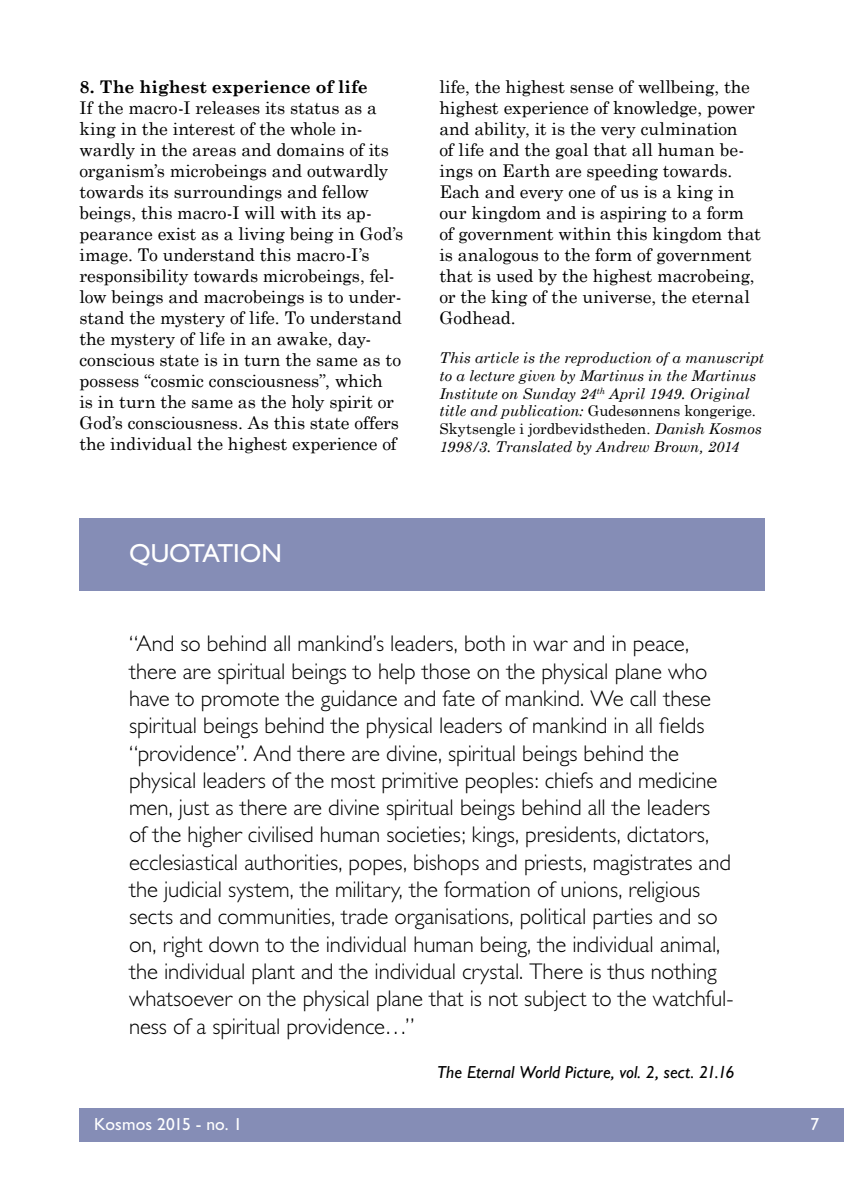
<style>
.page{position:relative;width:844px;height:1191px;background:#fff}
.page>*{position:absolute;margin:0;border:0;box-sizing:border-box;transform-origin:0 0}
.t1{font:26.25px "Gill Sans";color:#fff}
.t2{font:300 22.75px/27.3px "Gill Sans";letter-spacing:-.005em;color:#000}
.t3{font:17.5px/21px "Century Schoolbook";letter-spacing:-.005em;color:#000}
.t4{font:italic 17.5px "Gill Sans";letter-spacing:.01em;color:#000}
.t5{font:700 17.5px "Century Schoolbook";color:#000}
.t6{font:17.5px "Gill Sans";letter-spacing:.005em;color:#fff}
.t7{font:italic 14.88px/17.8px "Century Schoolbook";color:#000}
.s1{font-style:normal}
</style>
<div class="page">
<div style="left:79px;top:1107px;width:764px;height:34px;background:#858db6"></div>
<div style="left:79px;top:518px;width:685px;height:73px;background:#858db6"></div>
<p class="t5" style="left:79px;top:73px;width:290px">8. The highest experience of life</p>
<p class="t3" style="left:79px;top:96px;width:325px">If the macro-I releases its status as a king in the interest of the whole in&shy;wardly in the areas and domains of its organism’s microbeings and outwardly towards its surroundings and fellow beings, this macro-I will with its ap&shy;pearance exist as a living being in God’s image. To understand this macro-I’s responsibility towards microbeings, fel&shy;low beings and macrobeings is to under&shy;stand the mystery of life. To understand the mystery of life in an awake, day&shy;conscious state is in turn the same as to possess “cosmic consciousness”, which<br>is in turn the same as the holy spirit or God’s consciousness. As this state offers the individual the highest experience of</p>
<h1 class="t1" style="left:129px;top:537px;width:154px">QUOTATION</h1>
<p class="t3" style="left:439px;top:75px;width:323px">life, the highest sense of wellbeing, the highest experience of knowledge, power and ability, it is the very culmination<br>of life and the goal that all human be&shy;ings on Earth are speeding towards.<br>Each and every one of us is a king in our kingdom and is aspiring to a form of government within this kingdom that is analogous to the form of government that is used by the highest macrobeing, or the king of the universe, the eternal Godhead.</p>
<p class="t7" style="left:439px;top:348px;width:326px">This article is the reproduction of a manuscript to a lecture given by Martinus in the Martinus Institute on Sunday 24<sup>th</sup> April 1949. Original title and publication: <span class="s1">Gudesønnens kongerige.<br>Skytsengle i jordbevidstheden.</span> Danish Kosmos 1998/3. Translated by Andrew Brown, 2014</p>
<p class="t2" style="left:129px;top:630px;width:606px">“And so behind all mankind’s leaders, both in war and in peace, there are spiritual beings to help those on the physical plane who have to promote the guidance and fate of mankind. We call these spiritual beings behind the physical leaders of mankind in all fields “providence”. And there are divine, spiritual beings behind the physical leaders of the most primitive peoples: chiefs and medicine men, just as there are divine spiritual beings behind all the leaders<br>of the higher civilised human societies; kings, presidents, dictators, ecclesiastical authorities, popes, bishops and priests, magistrates and the judicial system, the military, the formation of unions, religious sects and communities, trade organisations, political parties and so on, right down to the individual human being, the individual animal, the individual plant and the individual crystal. There is thus nothing whatsoever on the physical plane that is not subject to the watchful&shy;ness of a spiritual providence…”</p>
<p class="t4" style="left:437px;top:1061px;width:299px">The Eternal World Picture, vol. 2, sect. 21.16</p>
<p class="t6" style="left:94px;top:1114px;width:149px">Kosmos 2015 - no. 1</p>
<p class="t6" style="left:810px;top:1114px;width:10px">7</p>
</div>
